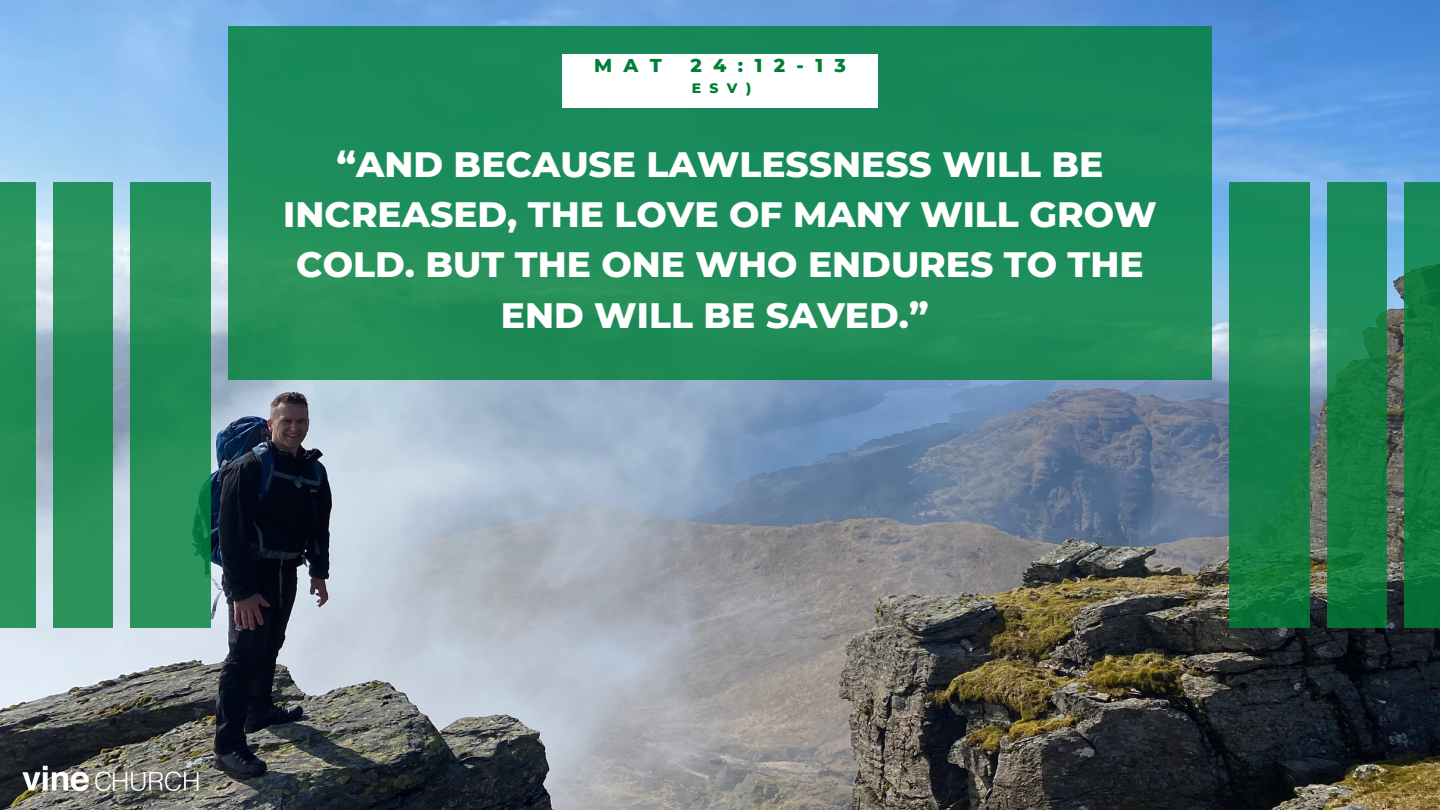
<style>
.page{position:relative;width:1440px;height:810px;background:#fff}
.page>*{position:absolute;margin:0;border:0;box-sizing:border-box;transform-origin:0 0}
.t1{font:800 36px/50.2px "Montserrat";color:#fff;text-align:center}
.t2{font:800 19px "Montserrat";letter-spacing:.6em;color:#008037}
.t3{font:800 14px "Montserrat";color:#008037}
</style>
<div class="page">
<img style="left:0;top:0;width:1440px;height:810px">
<div style="left:228px;top:26px;width:984px;height:354px;background:#1b8b5a"></div>
<svg style="left:1229px;top:182px;width:81px;height:446px;background:#17834d"></svg>
<svg style="left:1327px;top:182px;width:60px;height:446px;background:#168048"></svg>
<svg style="left:1405px;top:182px;width:35px;height:446px;background:#117a40"></svg>
<div style="left:130px;top:182px;width:81px;height:446px;background:#28925a"></div>
<div style="left:53px;top:182px;width:60px;height:446px;background:#27925a"></div>
<div style="left:0;top:182px;width:35px;height:446px;background:#28925a"></div>
<div style="left:562px;top:54px;width:316px;height:54px;background:#fff"></div>
<img style="left:18px;top:748px;width:192px;height:62px">
<p class="t2" style="left:594px;top:51px;width:69px">MAT</p>
<p class="t2" style="left:690px;top:51px;width:157px">24:12-13</p>
<p class="t3" style="left:692px;top:77px;width:61px">ESV)</p>
<p class="t1" style="left:283px;top:137px;width:875px">“AND BECAUSE LAWLESSNESS WILL BE<br>INCREASED, THE LOVE OF MANY WILL GROW<br>COLD. BUT THE ONE WHO ENDURES TO THE<br>END WILL BE SAVED.”</p>
</div>
